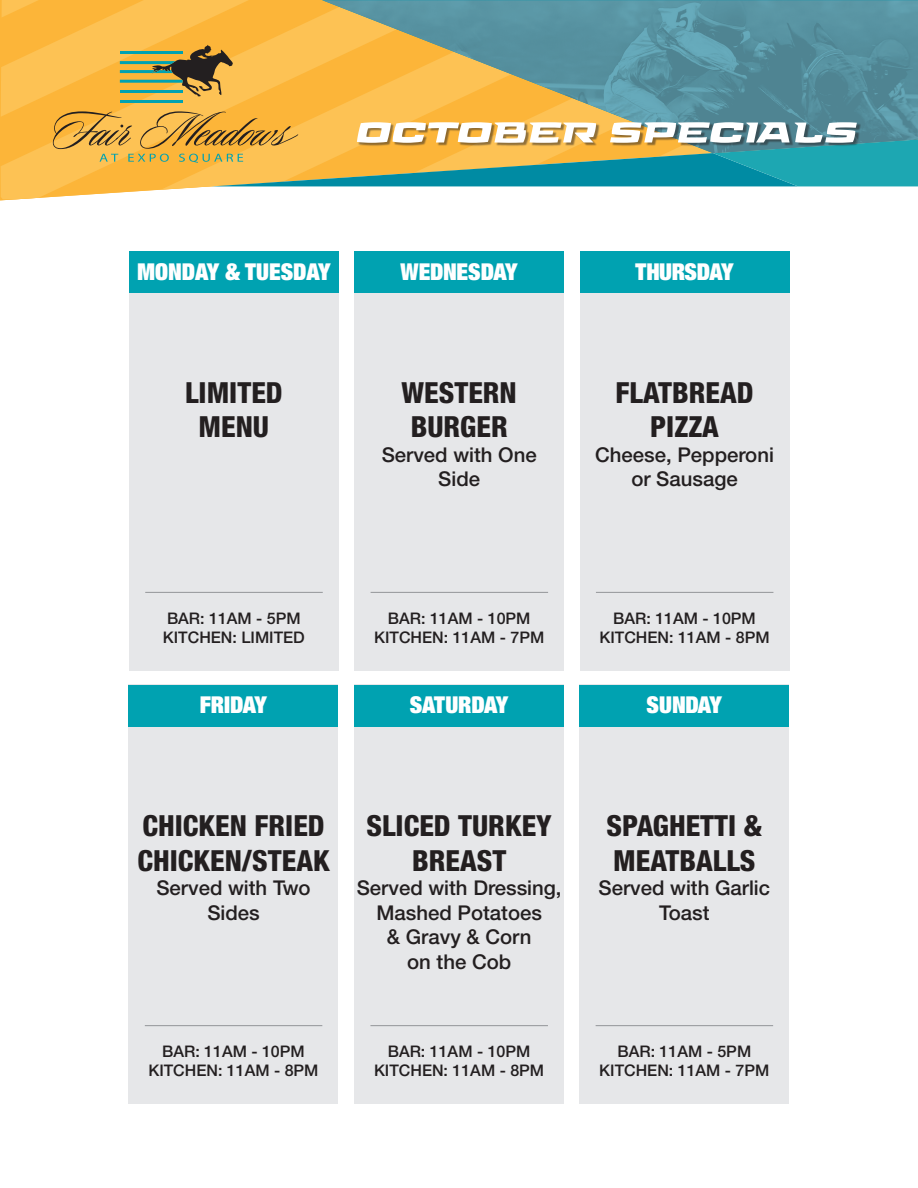
<style>
.page{position:relative;width:918px;height:1188px;background:#fff}
.page>*{position:absolute;margin:0;border:0;box-sizing:border-box;transform-origin:0 0}
.t1{font:800 condensed 29.1px/35px "Helvetica Neue LT Pro";color:#231f20;text-align:center}
.t2{font:900 condensed 23.25px "Helvetica Neue LT Pro";letter-spacing:-.01em;color:#fff}
.t3{font:500 20.4px/24.5px "Helvetica Neue LT Pro";color:#231f20;text-align:center}
.t4{font:500 16.05px "Helvetica Neue LT Pro";color:#231f20}
</style>
<div class="page">
<svg style="left:1px;top:186px;width:458px;height:13px"></svg>
<div style="left:129px;top:252px;width:210px;height:419px;background:#e6e7e9"></div>
<div style="left:354px;top:252px;width:210px;height:419px;background:#e6e7e9"></div>
<div style="left:580px;top:252px;width:209px;height:419px;background:#e6e7e9"></div>
<div style="left:129px;top:685px;width:209px;height:419px;background:#e6e7e9"></div>
<div style="left:354px;top:685px;width:210px;height:419px;background:#e6e7e9"></div>
<div style="left:579px;top:685px;width:210px;height:419px;background:#e6e7e9"></div>
<div style="left:129px;top:252px;width:210px;height:41px;background:#00a2b1"></div>
<div style="left:354px;top:252px;width:210px;height:41px;background:#00a2b1"></div>
<div style="left:580px;top:252px;width:209px;height:41px;background:#00a2b1"></div>
<div style="left:129px;top:685px;width:209px;height:41px;background:#00a2b1"></div>
<div style="left:354px;top:685px;width:210px;height:41px;background:#00a2b1"></div>
<div style="left:579px;top:685px;width:210px;height:41px;background:#00a2b1"></div>
<hr style="left:145px;top:592px;width:178px;height:1px;background:#939598">
<hr style="left:371px;top:592px;width:177px;height:1px;background:#939598">
<hr style="left:596px;top:592px;width:177px;height:1px;background:#939598">
<hr style="left:145px;top:1025px;width:177px;height:1px;background:#939598">
<hr style="left:370px;top:1025px;width:178px;height:1px;background:#939598">
<hr style="left:596px;top:1025px;width:177px;height:1px;background:#939598">
<svg style="left:1px;top:0;width:917px;height:186px"></svg>
<p class="t2" style="left:137px;top:257px;width:195px">MONDAY &amp; TUESDAY</p>
<p class="t2" style="left:401px;top:257px;width:119px">WEDNESDAY</p>
<p class="t2" style="left:635px;top:257px;width:100px">THURSDAY</p>
<p class="t1" style="left:185px;top:374px;width:99px">LIMITED</p>
<p class="t1" style="left:199px;top:409px;width:72px">MENU</p>
<p class="t1" style="left:402px;top:374px;width:117px">WESTERN<br>BURGER</p>
<p class="t3" style="left:382px;top:442px;width:157px">Served with One<br>Side</p>
<p class="t1" style="left:616px;top:374px;width:139px">FLATBREAD<br>PIZZA</p>
<p class="t3" style="left:595px;top:442px;width:180px">Cheese, Pepperoni or Sausage</p>
<p class="t4" style="left:167px;top:609px;width:135px">BAR: 11AM - 5PM</p>
<p class="t4" style="left:163px;top:628px;width:143px">KITCHEN: LIMITED</p>
<p class="t4" style="left:388px;top:609px;width:144px">BAR: 11AM - 10PM</p>
<p class="t4" style="left:374px;top:628px;width:172px">KITCHEN: 11AM - 7PM</p>
<p class="t4" style="left:613px;top:609px;width:144px">BAR: 11AM - 10PM</p>
<p class="t4" style="left:599px;top:628px;width:172px">KITCHEN: 11AM - 8PM</p>
<p class="t2" style="left:200px;top:690px;width:69px">FRIDAY</p>
<p class="t2" style="left:410px;top:690px;width:100px">SATURDAY</p>
<p class="t2" style="left:647px;top:690px;width:77px">SUNDAY</p>
<p class="t1" style="left:137px;top:808px;width:194px;text-align:left">CHICKEN FRIED<br>CHICKEN/STEAK</p>
<p class="t3" style="left:156px;top:876px;width:156px">Served with Two<br>Sides</p>
<p class="t1" style="left:367px;top:808px;width:187px">SLICED TURKEY<br>BREAST</p>
<p class="t3" style="left:357px;top:876px;width:206px">Served with Dressing,<br>Mashed Potatoes<br>&amp; Gravy &amp; Corn<br>on the Cob</p>
<p class="t4" style="left:162px;top:1042px;width:144px">BAR: 11AM - 10PM</p>
<p class="t4" style="left:148px;top:1061px;width:172px">KITCHEN: 11AM - 8PM</p>
<p class="t4" style="left:388px;top:1042px;width:144px">BAR: 11AM - 10PM</p>
<p class="t4" style="left:374px;top:1061px;width:172px">KITCHEN: 11AM - 8PM</p>
<p class="t1" style="left:607px;top:808px;width:157px;text-align:left">SPAGHETTI &amp;<br>MEATBALLS</p>
<p class="t3" style="left:599px;top:876px;width:173px">Served with Garlic<br>Toast</p>
<p class="t4" style="left:618px;top:1042px;width:135px">BAR: 11AM - 5PM</p>
<p class="t4" style="left:599px;top:1061px;width:172px">KITCHEN: 11AM - 7PM</p>
</div>
